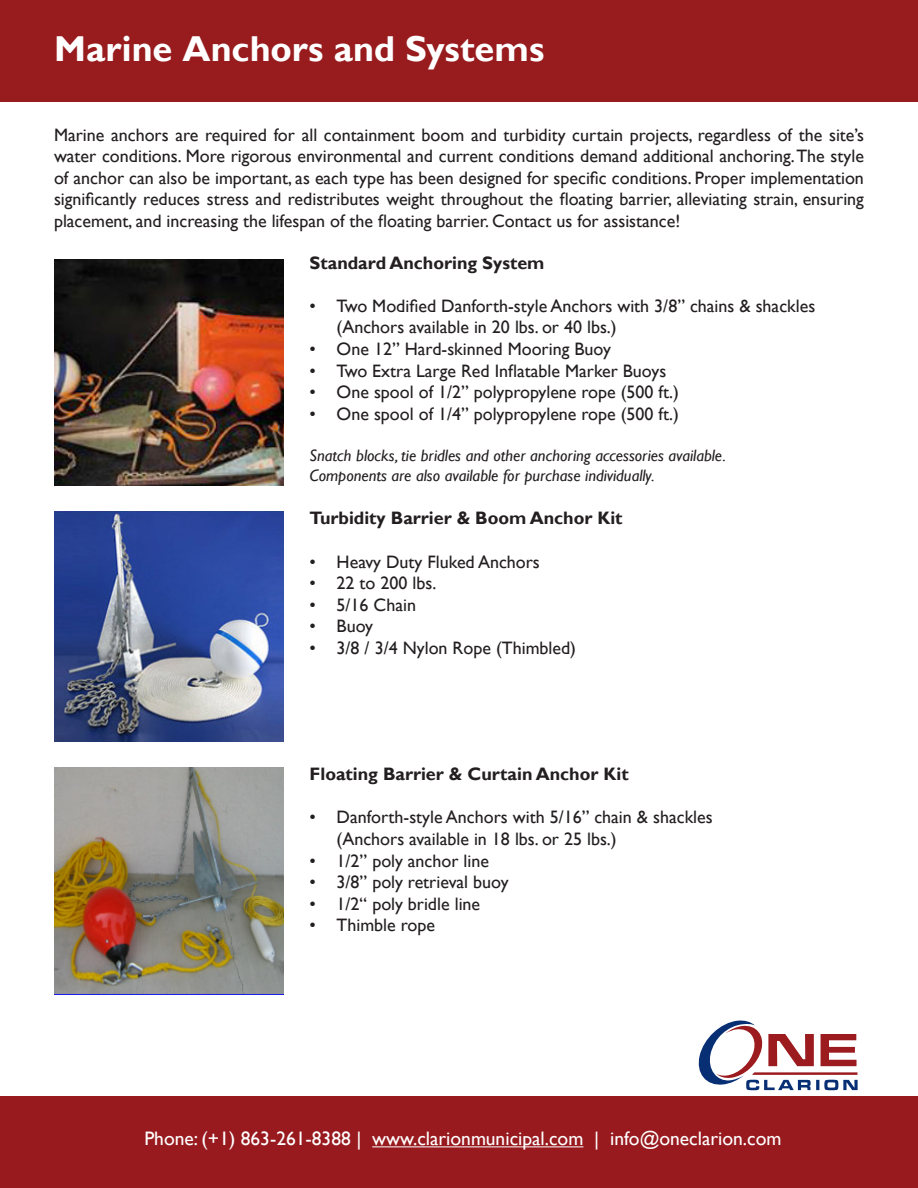
<style>
.page{position:relative;width:918px;height:1188px;background:#fff}
.page>*{position:absolute;margin:0;border:0;box-sizing:border-box;transform-origin:0 0}
.t1{font:700 36px "Gill Sans";color:#fff}
.t2{font:19.5px "Gill Sans";color:#fff}
.t3{font:18px/21.6px "Gill Sans";color:#231f20}
.t4{font:700 18px "Gill Sans";color:#231f20}
.t5{font:italic 16.5px/19.8px "Gill Sans";color:#231f20}
</style>
<div class="page">
<div style="left:0;top:0;width:918px;height:102px;background:#981b1e"></div>
<div style="left:0;top:1096px;width:918px;height:92px;background:#981a1e"></div>
<hr style="left:372px;top:1146px;width:211px;height:1px;background:#fff">
<svg style="left:699px;top:1021px;width:159px;height:69px"></svg>
<img style="left:54px;top:259px;width:230px;height:227px">
<img style="left:54px;top:512px;width:230px;height:229px">
<img style="left:54px;top:768px;width:230px;height:227px">
<p class="t1" style="left:54px;top:27px;width:492px">Marine Anchors and Systems</p>
<p class="t3" style="left:54px;top:124px;width:812px;text-align:justify">Marine anchors are required for all containment boom and turbidity curtain projects, regardless of the site’s water conditions. More rigorous environmental and current conditions demand additional anchoring. The style of anchor can also be important, as each type has been designed for specific conditions. Proper implementation significantly reduces stress and redistributes weight throughout the floating barrier, alleviating strain, ensuring placement, and increasing the lifespan of the floating barrier. Contact us for assistance!</p>
<p class="t4" style="left:310px;top:252px;width:236px">Standard Anchoring System</p>
<p class="t3" style="left:337px;top:295px;width:480px;text-indent:-27px">• Two Modified Danforth-style Anchors with 3/8” chains &amp; shackles (Anchors available in 20 lbs. or 40 lbs.)</p>
<p class="t3" style="left:310px;top:339px;width:303px">• One 12” Hard-skinned Mooring Buoy</p>
<p class="t3" style="left:310px;top:360px;width:358px">• Two Extra Large Red Inflatable Marker Buoys</p>
<p class="t3" style="left:310px;top:382px;width:371px">• One spool of 1/2” polypropylene rope (500 ft.)</p>
<p class="t3" style="left:310px;top:403px;width:371px">• One spool of 1/4” polypropylene rope (500 ft.)</p>
<p class="t5" style="left:310px;top:446px;width:418px">Snatch blocks, tie bridles and other anchoring accessories available.<br>Components are also available for purchase individually.</p>
<p class="t4" style="left:310px;top:507px;width:315px">Turbidity Barrier &amp; Boom Anchor Kit</p>
<p class="t3" style="left:310px;top:551px;width:232px">• Heavy Duty Fluked Anchors</p>
<p class="t3" style="left:310px;top:573px;width:128px">• 22 to 200 lbs.</p>
<p class="t3" style="left:310px;top:594px;width:108px">• 5/16 Chain</p>
<p class="t3" style="left:310px;top:616px;width:65px">• Buoy</p>
<p class="t3" style="left:310px;top:637px;width:268px">• 3/8 / 3/4 Nylon Rope (Thimbled)</p>
<p class="t4" style="left:310px;top:763px;width:321px">Floating Barrier &amp; Curtain Anchor Kit</p>
<p class="t3" style="left:337px;top:807px;width:378px;text-indent:-27px">• Danforth-style Anchors with 5/16” chain &amp; shackles (Anchors available in 18 lbs. or 25 lbs.)</p>
<p class="t3" style="left:310px;top:850px;width:181px">• 1/2” poly anchor line</p>
<p class="t3" style="left:310px;top:872px;width:201px">• 3/8” poly retrieval buoy</p>
<p class="t3" style="left:310px;top:893px;width:172px">• 1/2“ poly bridle line</p>
<p class="t3" style="left:310px;top:915px;width:127px">• Thimble rope</p>
<p class="t2" style="left:144px;top:1128px;width:639px">Phone: (+1) 863-261-8388 | www.clarionmunicipal.com | info@oneclarion.com</p>
</div>
